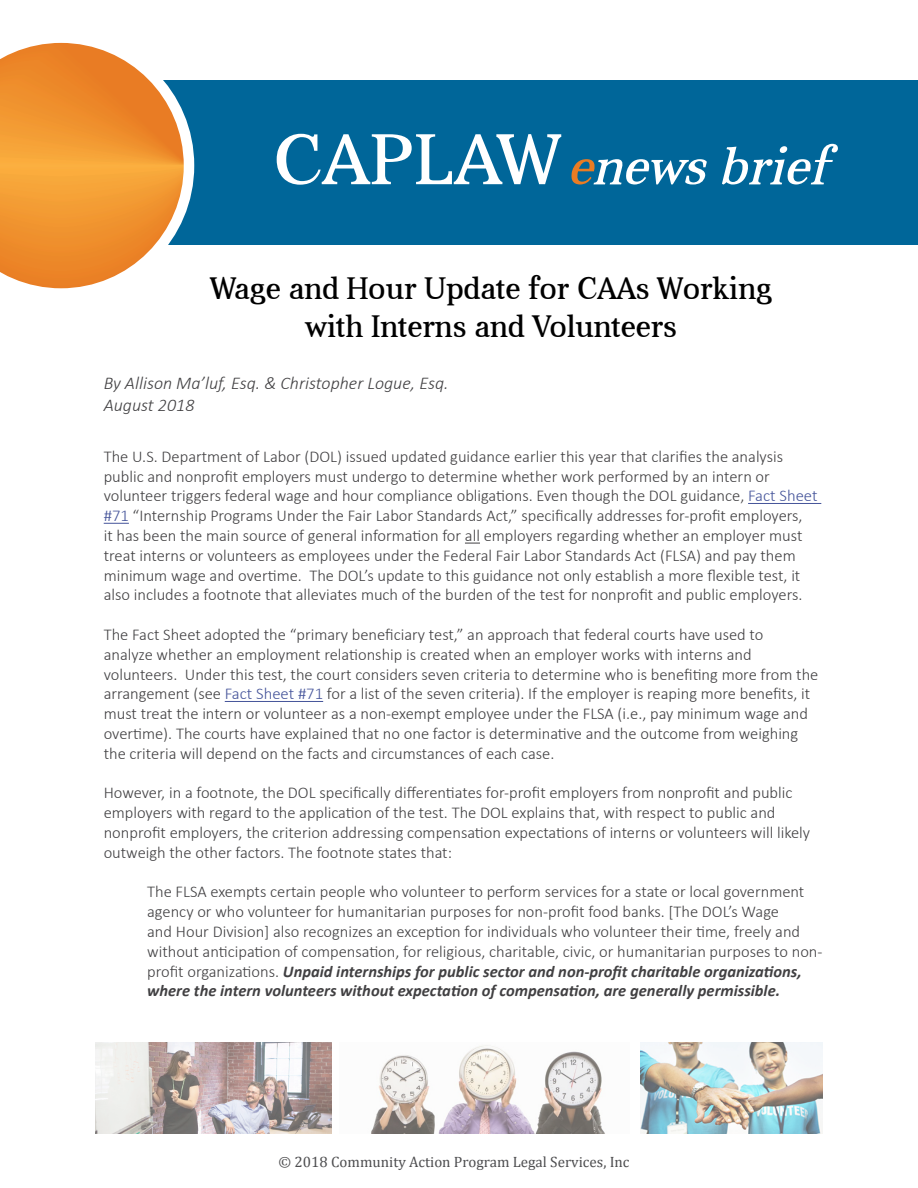
<style>
.page{position:relative;width:918px;height:1188px;background:#fff}
.page>*{position:absolute;margin:0;border:0;box-sizing:border-box;transform-origin:0 0}
.t1{font:italic 52.5px "Aver";color:#fff}
.t2{font:31.5px/37.8px "Aver";color:#000;text-align:center}
.t3{font:italic 300 18px/21.6px "Calibri";color:#414042}
.t4{font:300 16.5px/19.8px "Calibri";color:#414042}
.t5{font:15px "Cambria";color:#4d4d4f}
.s1{font-style:normal;font-size:72px}
.s2{color:#e97c24}
.s3{color:#45549a}
.s4{font-weight:700;font-style:italic}
</style>
<div class="page">
<div style="left:0;top:81px;width:918px;height:164px;background:#069"></div>
<svg style="left:0;top:42px;width:194px;height:247px"></svg>
<img style="left:371px;top:1045px;width:234px;height:89px">
<img style="left:641px;top:1043px;width:181px;height:91px">
<img style="left:96px;top:1042px;width:235px;height:92px">
<hr style="left:748px;top:503px;width:73px;height:1px;background:#45549a">
<svg style="left:104px;top:523px;width:25px;height:1px"></svg>
<svg style="left:465px;top:543px;width:15px;height:1px"></svg>
<hr style="left:225px;top:701px;width:98px;height:1px;background:#45549a">
<h1 class="t1" style="left:273px;top:138px;width:555px"><span class="s1">C A P L AW</span> <span class="s2">e</span>newsbrief</h1>
<h2 class="t2" style="left:211px;top:270px;width:563px">Wage and Hour Update for CAAs Working with Interns and Volunteers</h2>
<p class="t3" style="left:104px;top:372px;width:346px">By Allison Ma’luf, Esq. &amp; Christopher Logue, Esq.<br>August 2018</p>
<p class="t4" style="left:104px;top:446px;width:715px">The U.S. Department of Labor (DOL) issued updated guidance earlier this year that clarifies the analysis public and nonprofit employers must undergo to determine whether work performed by an intern or volunteer triggers federal wage and hour compliance obligations. Even though the DOL guidance, <span class="s3">Fact Sheet #71</span> “Internship Programs Under the Fair Labor Standards Act,” specifically addresses for-profit employers,<br>it has been the main source of general information for all employers regarding whether an employer must treat interns or volunteers as employees under the Federal Fair Labor Standards Act (FLSA) and pay them minimum wage and overtime. The DOL’s update to this guidance not only establish a more flexible test, it also includes a footnote that alleviates much of the burden of the test for nonprofit and public employers.</p>
<p class="t4" style="left:104px;top:624px;width:716px">The Fact Sheet adopted the “primary beneficiary test,” an approach that federal courts have used to<br>analyze whether an employment relationship is created when an employer works with interns and volunteers. Under this test, the court considers seven criteria to determine who is benefiting more from the arrangement (see <span class="s3">Fact Sheet #71</span> for a list of the seven criteria). If the employer is reaping more benefits, it must treat the intern or volunteer as a non-exempt employee under the FLSA (i.e., pay minimum wage and overtime). The courts have explained that no one factor is determinative and the outcome from weighing the criteria will depend on the facts and circumstances of each case.</p>
<p class="t4" style="left:104px;top:783px;width:708px">However, in a footnote, the DOL specifically differentiates for-profit employers from nonprofit and public employers with regard to the application of the test. The DOL explains that, with respect to public and nonprofit employers, the criterion addressing compensation expectations of interns or volunteers will likely outweigh the other factors. The footnote states that:</p>
<p class="t4" style="left:147px;top:882px;width:677px">The FLSA exempts certain people who volunteer to perform services for a state or local government agency or who volunteer for humanitarian purposes for non-profit food banks. [The DOL’s Wage<br>and Hour Division] also recognizes an exception for individuals who volunteer their time, freely and without anticipation of compensation, for religious, charitable, civic, or humanitarian purposes to non&shy;profit organizations. <span class="s4">Unpaid internships for public sector and non-profit charitable organizations, where the intern volunteers without expectation of compensation, are generally permissible.</span></p>
<p class="t5" style="left:279px;top:1153px;width:353px">© 2018 Community Action Program Legal Services, Inc</p>
</div>
